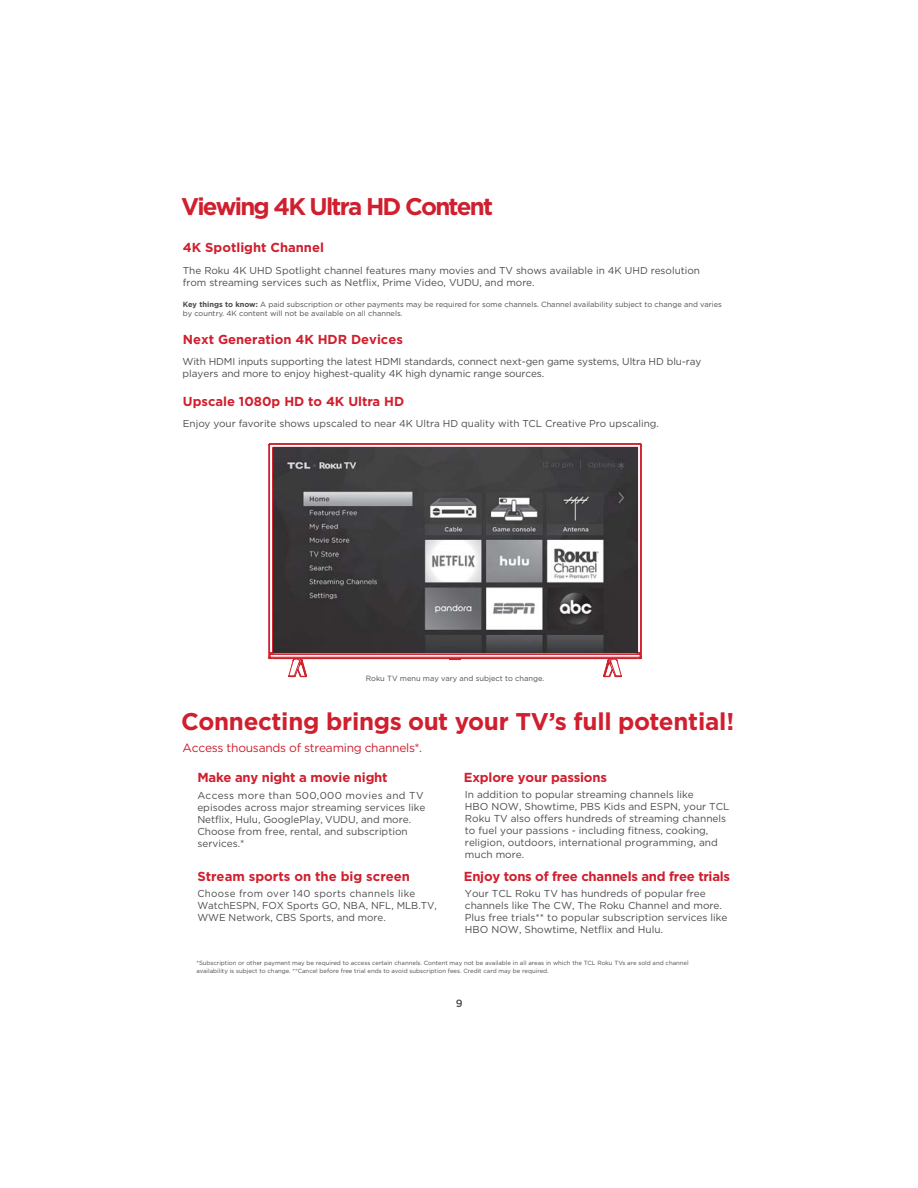
<style>
.page{position:relative;width:918px;height:1188px;background:#fff}
.page>*{position:absolute;margin:0;border:0;box-sizing:border-box;transform-origin:0 0}
.t1{font:700 24.15px "Gotham";letter-spacing:-.02em;color:#d01f2e}
.t2{font:700 24.15px "Gotham";letter-spacing:-.075em;color:#d01f2e}
.t3{font:700 13.05px "Gotham";color:#d01f2e}
.t4{font:700 13.05px "Gotham";letter-spacing:-.02em;color:#d01f2e}
.t5{font:12px "Gotham";letter-spacing:-.02em;color:#d01f2e}
.t6{font:500 10.5px "Gotham";color:#4c4c4e}
.t7{font:10.05px/12.1px "Gotham";color:#4c4c4e}
.t8{font:7.5px/9px "Gotham";color:#4c4c4e}
.t9{font:6px/7.2px "Gotham";color:#4c4c4e}
.s1{font-weight:700}
</style>
<div class="page">
<hr style="left:269px;top:445px;width:1px;height:212px;background:#cf202e">
<hr style="left:272px;top:448px;width:1px;height:205px;background:#cf202e">
<hr style="left:273px;top:653px;width:364px;height:1px;background:#cf202e">
<svg style="left:288px;top:659px;width:19px;height:18px"></svg>
<svg style="left:603px;top:655px;width:19px;height:22px"></svg>
<svg style="left:268px;top:443px;width:6px;height:6px"></svg>
<hr style="left:270px;top:658px;width:370px;height:1px;background:#cf202e">
<hr style="left:270px;top:657px;width:371px;height:1px;background:#cf202e">
<hr style="left:271px;top:654px;width:368px;height:1px;background:#cf202e">
<svg style="left:449px;top:659px;width:13px;height:1px"></svg>
<hr style="left:273px;top:447px;width:364px;height:1px;background:#cf202e">
<hr style="left:270px;top:444px;width:370px;height:1px;background:#cf202e">
<hr style="left:270px;top:443px;width:370px;height:1px;background:#cf202e">
<hr style="left:640px;top:445px;width:1px;height:212px;background:#cf202e">
<hr style="left:641px;top:445px;width:1px;height:213px;background:#cf202e">
<svg style="left:268px;top:652px;width:6px;height:8px"></svg>
<svg style="left:636px;top:443px;width:6px;height:6px"></svg>
<svg style="left:636px;top:652px;width:6px;height:8px"></svg>
<img style="left:273px;top:448px;width:365px;height:205px">
<h1 class="t2" style="left:181px;top:198px;width:313px">Viewing 4K Ultra HD Content</h1>
<p class="t3" style="left:183px;top:242px;width:143px">4K Spotlight Channel</p>
<p class="t7" style="left:183px;top:265px;width:519px">The Roku 4K UHD Spotlight channel features many movies and TV shows available in 4K UHD resolution from streaming services such as Netflix, Prime Video, VUDU, and more.</p>
<p class="t8" style="left:183px;top:301px;width:541px"><span class="s1">Key things to know:</span> A paid subscription or other payments may be required for some channels. Channel availability subject to change and varies by country. 4K content will not be available on all channels.</p>
<p class="t3" style="left:183px;top:334px;width:221px">Next Generation 4K HDR Devices</p>
<p class="t7" style="left:183px;top:356px;width:520px">With HDMI inputs supporting the latest HDMI standards, connect next-gen game systems, Ultra HD blu-ray players and more to enjoy highest-quality 4K high dynamic range sources.</p>
<p class="t3" style="left:183px;top:396px;width:223px">Upscale 1080p HD to 4K Ultra HD</p>
<p class="t7" style="left:183px;top:418px;width:478px">Enjoy your favorite shows upscaled to near 4K Ultra HD quality with TCL Creative Pro upscaling.</p>
<p class="t8" style="left:366px;top:674px;width:180px">Roku TV menu may vary and subject to change.</p>
<h1 class="t1" style="left:181px;top:712px;width:555px">Connecting brings out your TV’s full potential!</h1>
<p class="t5" style="left:183px;top:743px;width:241px">Access thousands of streaming channels*.</p>
<p class="t3" style="left:197px;top:772px;width:192px">Make any night a movie night</p>
<p class="t7" style="left:197px;top:790px;width:230px">Access more than 500,000 movies and TV episodes across major streaming services like Netflix, Hulu, GooglePlay, VUDU, and more.<br>Choose from free, rental, and subscription services.*</p>
<p class="t3" style="left:197px;top:871px;width:214px">Stream sports on the big screen</p>
<p class="t7" style="left:197px;top:888px;width:241px">Choose from over 140 sports channels like<br>WatchESPN, FOX Sports GO, NBA, NFL, MLB.TV,<br>WWE Network, CBS Sports, and more.</p>
<p class="t3" style="left:464px;top:772px;width:145px">Explore your passions</p>
<p class="t7" style="left:465px;top:789px;width:266px">In addition to popular streaming channels like<br>HBO NOW, Showtime, PBS Kids and ESPN, your TCL Roku TV also offers hundreds of streaming channels to fuel your passions - including fitness, cooking, religion, outdoors, international programming, and much more.</p>
<p class="t4" style="left:464px;top:871px;width:268px">Enjoy tons of free channels and free trials</p>
<p class="t7" style="left:465px;top:888px;width:264px">Your TCL Roku TV has hundreds of popular free channels like The CW, The Roku Channel and more.<br>Plus free trials** to popular subscription services like HBO NOW, Showtime, Netflix and Hulu.</p>
<p class="t9" style="left:196px;top:960px;width:494px">*Subscription or other payment may be required to access certain channels. Content may not be available in all areas in which the TCL Roku TVs are sold and channel availability is subject to change. **Cancel before free trial ends to avoid subscription fees. Credit card may be required.</p>
<p class="t6" style="left:456px;top:1000px;width:8px">9</p>
</div>
